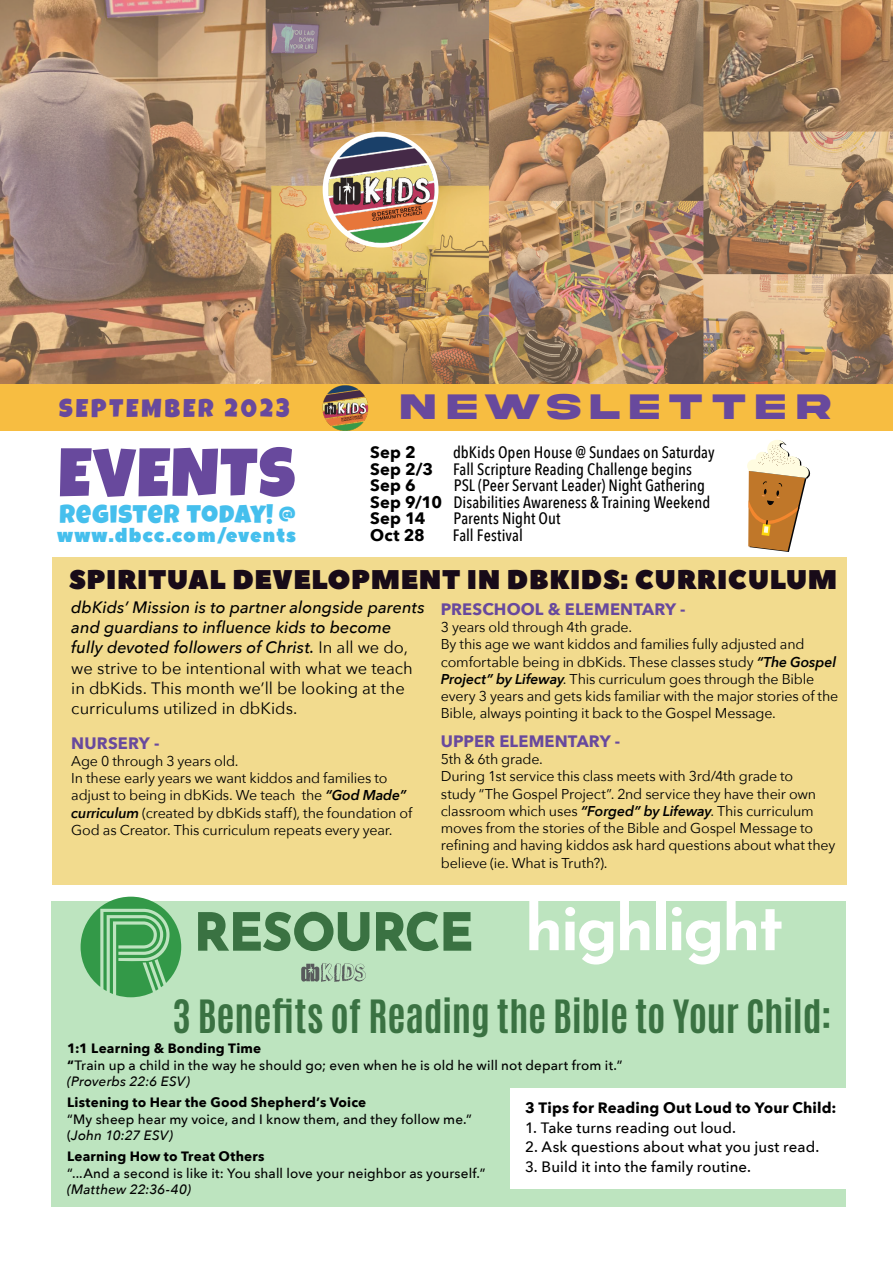
<style>
.page{position:relative;width:893px;height:1263px;background:#fff}
.page>*{position:absolute;margin:0;border:0;box-sizing:border-box;transform-origin:0 0}
.t1{font:68.25px "Luckiest Guy";letter-spacing:.02em;color:#68499d}
.t2{font:700 65.25px "Josefin Sans";letter-spacing:-.04em;color:#fff}
.paragraph{font:39px "Antonio";letter-spacing:-.005em;color:#3a7242}
.Main_title{font:700 37.5px "Akira Expanded Super";letter-spacing:.265em;color:#68499d}
.t3{font:27px "Peace Sans";letter-spacing:.02em;color:#180b18}
.t4{font:25.95px "Luckiest Guy";letter-spacing:.035em;color:#45bfed}
.t5{font:25.5px "Luckiest Guy";letter-spacing:.12em;color:#68499d}
.t6{font:19.05px "Peace Sans";letter-spacing:.06em;color:#45bfed}
.paragraph-2{font:16.5px/20.2px "Avenir Next";color:#000}
.paragraph-3{font:500 16.5px "Avenir Next Condensed";color:#000}
.paragraph-4{font:700 16.5px "Avenir Next";letter-spacing:.01em;color:#68499d}
.paragraph-5{font:700 16.5px "Avenir Next";letter-spacing:.005em;color:#000}
.paragraph-6{font:500 15px "Avenir Next";letter-spacing:.005em;color:#000}
.paragraph-7{font:700 15px "Avenir Next";letter-spacing:.01em;color:#000}
.paragraph-8{font:14.25px/17.2px "Avenir Next";letter-spacing:-.015em;color:#000}
.paragraph-9{font:500 13.5px/16.5px "Avenir Next";letter-spacing:.01em;color:#000}
.paragraph-10{font:700 13.5px "Avenir Next";letter-spacing:.015em;color:#000}
.paragraph-11{font:italic 500 13.5px "Avenir Next";letter-spacing:.01em;color:#000}
.s1{font-family:"Avenir Next";font-weight:700}
.s2{font-weight:600;font-style:italic}
.s3{font-weight:500;font-style:italic}
.s4{font-weight:700}
.s5{font-style:normal}
</style>
<div class="page">
<div style="left:51px;top:901px;width:794px;height:305px;background:#bde4bf"></div>
<div style="left:0;top:384px;width:893px;height:46px;background:#f7bd41"></div>
<img style="left:0;top:0;width:893px;height:383px">
<img style="left:318px;top:127px;width:127px;height:127px">
<div style="left:52px;top:557px;width:795px;height:328px;background:#f2db8e"></div>
<img style="left:318px;top:382px;width:54px;height:49px">
<svg style="left:198px;top:911px;width:171px;height:40px"></svg>
<svg style="left:376px;top:912px;width:95px;height:39px"></svg>
<svg style="left:81px;top:897px;width:100px;height:100px"></svg>
<svg style="left:301px;top:963px;width:65px;height:19px"></svg>
<div style="left:510px;top:1089px;width:348px;height:100px;background:#fff"></div>
<svg style="left:747px;top:440px;width:64px;height:112px"></svg>
<p class="t5" style="left:59px;top:392px;width:232px">SEPTEMBER 2023</p>
<p class="Main_title" style="left:401px;top:389px;width:432px">NEWSLETTER</p>
<p class="paragraph-5" style="left:370px;top:438px;width:47px">Sep 2</p>
<p class="paragraph-3" style="left:453px;top:443px;width:263px">dbKids Open House @ Sundaes on Saturday</p>
<p class="paragraph-3" style="left:370px;top:459px;width:323px"><span class="s1">Sep 2/3</span> Fall Scripture Reading Challenge begins</p>
<p class="paragraph-5" style="left:370px;top:471px;width:47px">Sep 6</p>
<p class="paragraph-3" style="left:454px;top:476px;width:253px">PSL (Peer Servant Leader) Night Gathering</p>
<p class="paragraph-3" style="left:370px;top:492px;width:341px"><span class="s1">Sep 9/10</span> Disabilities Awareness &amp; Training Weekend</p>
<p class="paragraph-5" style="left:370px;top:504px;width:57px">Sep 14</p>
<p class="paragraph-3" style="left:453px;top:509px;width:109px">Parents Night Out</p>
<p class="paragraph-5" style="left:370px;top:521px;width:56px">Oct 28</p>
<p class="paragraph-3" style="left:453px;top:525px;width:71px">Fall Festival</p>
<p class="t1" style="left:58px;top:428px;width:238px">EVENTS</p>
<p class="t6" style="left:57px;top:522px;width:240px">www.dbcc.com/events</p>
<p class="t4" style="left:60px;top:497px;width:238px">REGISTER TODAY! @</p>
<p class="t3" style="left:69px;top:561px;width:770px">SPIRITUAL DEVELOPMENT IN DBKIDS: CURRICULUM</p>
<p class="paragraph-4" style="left:441px;top:595px;width:246px">PRESCHOOL &amp; ELEMENTARY -</p>
<p class="paragraph-8" style="left:441px;top:618px;width:399px">3 years old through 4th grade.<br>By this age we want kiddos and families fully adjusted and comfortable being in dbKids. These classes study <span class="s2">“The Gospel Project” by Lifeway</span>. This curriculum goes through the Bible every 3 years and gets kids familiar with the major stories of the Bible, always pointing it back to the Gospel Message.</p>
<p class="paragraph-4" style="left:441px;top:727px;width:181px">UPPER ELEMENTARY -</p>
<p class="paragraph-8" style="left:441px;top:750px;width:354px">5th &amp; 6th grade.<br>During 1st service this class meets with 3rd/4th grade to</p>
<p class="paragraph-8" style="left:441px;top:784px;width:396px">study “The Gospel Project”. 2nd service they have their own classroom which uses <span class="s2">“Forged” by Lifeway</span>. This curriculum moves from the stories of the Bible and Gospel Message to refining and having kiddos ask hard questions about what they believe (ie. What is Truth?).</p>
<p class="paragraph-2" style="left:71px;top:596px;width:355px"><span class="s3">dbKids’ Mission is to partner alongside parents and guardians to influence kids to become fully devoted followers of Christ.</span> In all we do, we strive to be intentional with what we teach in dbKids. This month we’ll be looking at the curriculums utilized in dbKids.</p>
<p class="paragraph-4" style="left:71px;top:729px;width:90px">NURSERY -</p>
<p class="paragraph-8" style="left:71px;top:752px;width:169px">Age 0 through 3 years old.</p>
<p class="paragraph-8" style="left:71px;top:769px;width:318px">In these early years we want kiddos and families to</p>
<p class="paragraph-8" style="left:71px;top:786px;width:342px">adjust to being in dbKids. We teach the <span class="s2">“God Made” curriculum</span> (created by dbKids staff), the foundation of<br>God as Creator. This curriculum repeats every year.</p>
<p class="t2" style="left:525px;top:869px;width:261px">highlight</p>
<p class="paragraph" style="left:172px;top:988px;width:661px">3 Benefits of Reading the Bible to Your Child:</p>
<p class="paragraph-9" style="left:67px;top:1040px;width:557px"><span class="s4">1:1 Learning &amp; Bonding Time<br>“</span>Train up a child in the way he should go; even when he is old he will not depart from it.”</p>
<p class="paragraph-11" style="left:67px;top:1070px;width:124px">(Proverbs 22:6 ESV)</p>
<p class="paragraph-10" style="left:67px;top:1091px;width:301px">Listening to Hear the Good Shepherd’s Voice</p>
<p class="paragraph-9" style="left:67px;top:1110px;width:406px">“My sheep hear my voice, and I know them, and they follow me.”</p>
<p class="paragraph-11" style="left:67px;top:1124px;width:107px"><span class="s5">(</span>John 10:27 ESV)</p>
<p class="paragraph-10" style="left:67px;top:1145px;width:199px">Learning How to Treat Others</p>
<p class="paragraph-9" style="left:67px;top:1164px;width:420px">“...And a second is like it: You shall love your neighbor as yourself.”</p>
<p class="paragraph-11" style="left:67px;top:1178px;width:126px">(Matthew 22:36-40)</p>
<p class="paragraph-7" style="left:525px;top:1095px;width:313px">3 Tips for Reading Out Loud to Your Child:</p>
<p class="paragraph-6" style="left:525px;top:1115px;width:212px">1. Take turns reading out loud.</p>
<p class="paragraph-6" style="left:525px;top:1134px;width:296px">2. Ask questions about what you just read.</p>
<p class="paragraph-6" style="left:525px;top:1154px;width:227px">3. Build it into the family routine.</p>
</div>
